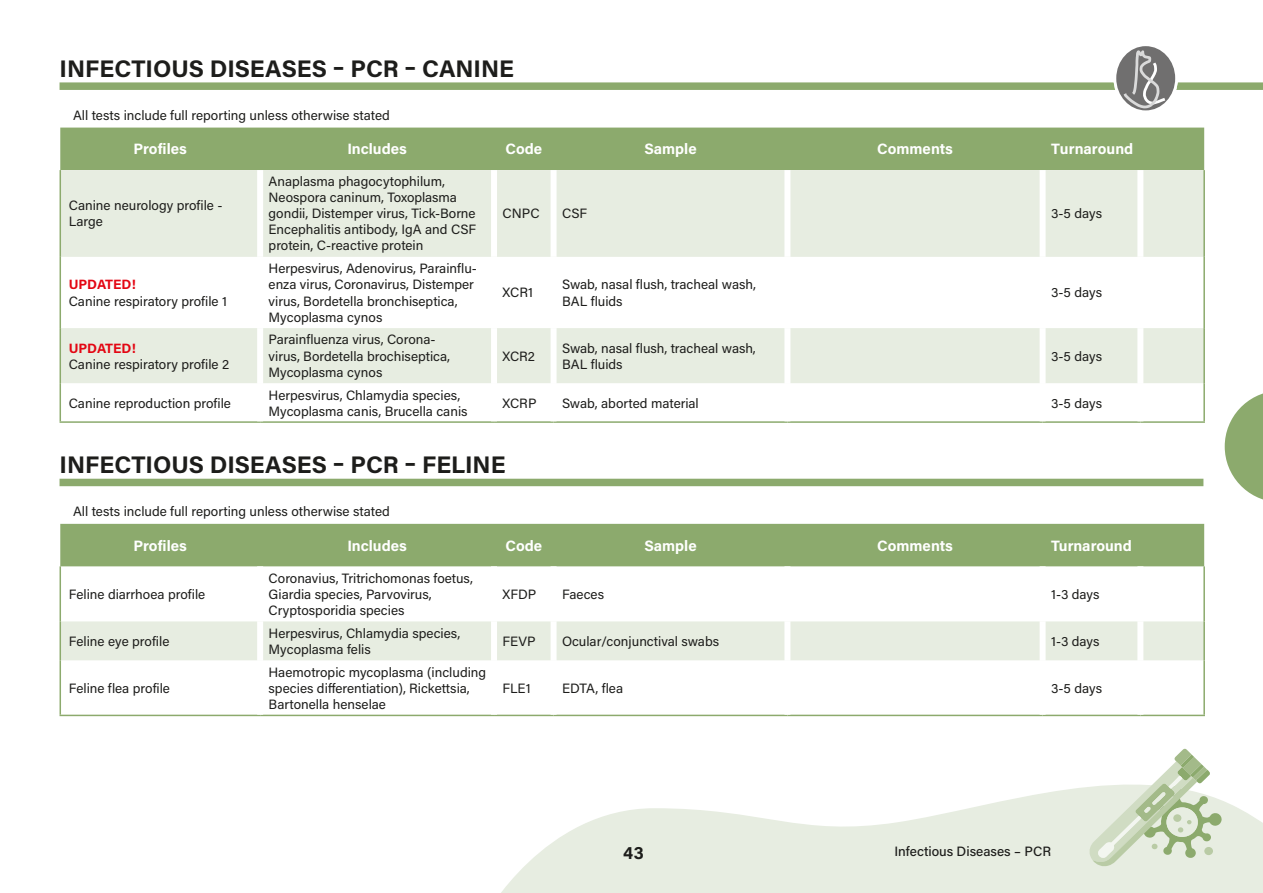
<style>
.page{position:relative;width:1263px;height:893px;background:#fff}
.page>*{position:absolute;margin:0;border:0;box-sizing:border-box;transform-origin:0 0}
.t1{font:700 24px "Acumin Pro";color:#1d1d1b}
.t2{font:700 18px "Acumin Pro";color:#1d1d1b}
.t3{font:700 15px "Acumin Pro";color:#fff}
.t4{font:13.5px/16.2px "Acumin Pro";color:#1d1d1b}
.t5{font:500 13.5px "Acumin Pro";color:#1d1d1b}
.t6{font:700 13.5px "Acumin Pro";letter-spacing:-.005em;color:#e30613}
</style>
<div class="page">
<svg style="left:501px;top:787px;width:762px;height:106px;fill:#e7ede1"></svg>
<svg style="left:1225px;top:393px;width:38px;height:107px"></svg>
<div style="left:60px;top:128px;width:1144px;height:42px;background:#8caa6d"></div>
<svg style="left:61px;top:170px;width:1142px;height:213px;fill:#e7ede1"></svg>
<hr style="left:60px;top:421px;width:200px;height:2px;background:#8caa6d">
<hr style="left:260px;top:421px;width:234px;height:2px;background:#8caa6d">
<hr style="left:494px;top:421px;width:60px;height:2px;background:#8caa6d">
<hr style="left:554px;top:421px;width:233px;height:2px;background:#8caa6d">
<hr style="left:787px;top:421px;width:255px;height:2px;background:#8caa6d">
<hr style="left:1042px;top:421px;width:98px;height:2px;background:#8caa6d">
<hr style="left:1140px;top:421px;width:65px;height:2px;background:#8caa6d">
<div style="left:257px;top:170px;width:6px;height:87px;background:#fff"></div>
<div style="left:491px;top:170px;width:6px;height:87px;background:#fff"></div>
<div style="left:551px;top:170px;width:6px;height:87px;background:#fff"></div>
<div style="left:784px;top:170px;width:6px;height:87px;background:#fff"></div>
<div style="left:1039px;top:170px;width:6px;height:87px;background:#fff"></div>
<div style="left:1137px;top:170px;width:6px;height:87px;background:#fff"></div>
<div style="left:257px;top:257px;width:6px;height:71px;background:#fff"></div>
<div style="left:491px;top:257px;width:6px;height:71px;background:#fff"></div>
<div style="left:551px;top:257px;width:6px;height:71px;background:#fff"></div>
<div style="left:784px;top:257px;width:6px;height:71px;background:#fff"></div>
<div style="left:1039px;top:257px;width:6px;height:71px;background:#fff"></div>
<div style="left:1137px;top:257px;width:6px;height:71px;background:#fff"></div>
<div style="left:257px;top:328px;width:6px;height:55px;background:#fff"></div>
<div style="left:491px;top:328px;width:6px;height:55px;background:#fff"></div>
<div style="left:551px;top:328px;width:6px;height:55px;background:#fff"></div>
<div style="left:784px;top:328px;width:6px;height:55px;background:#fff"></div>
<div style="left:1039px;top:328px;width:6px;height:55px;background:#fff"></div>
<div style="left:1137px;top:328px;width:6px;height:55px;background:#fff"></div>
<hr style="left:60px;top:170px;width:1px;height:87px;background:#8caa6d">
<hr style="left:1203px;top:170px;width:2px;height:87px;background:#8caa6d">
<hr style="left:60px;top:257px;width:1px;height:71px;background:#8caa6d">
<hr style="left:1203px;top:257px;width:2px;height:71px;background:#8caa6d">
<hr style="left:60px;top:328px;width:1px;height:55px;background:#8caa6d">
<hr style="left:1203px;top:328px;width:2px;height:55px;background:#8caa6d">
<hr style="left:60px;top:383px;width:1px;height:38px;background:#8caa6d">
<hr style="left:1203px;top:383px;width:2px;height:38px;background:#8caa6d">
<div style="left:60px;top:524px;width:1144px;height:42px;background:#8caa6d"></div>
<div style="left:61px;top:621px;width:1142px;height:39px;background:#e7ede1"></div>
<hr style="left:60px;top:715px;width:200px;height:1px;background:#8caa6d">
<hr style="left:260px;top:715px;width:234px;height:1px;background:#8caa6d">
<hr style="left:494px;top:715px;width:60px;height:1px;background:#8caa6d">
<hr style="left:554px;top:715px;width:233px;height:1px;background:#8caa6d">
<hr style="left:787px;top:715px;width:255px;height:1px;background:#8caa6d">
<hr style="left:1042px;top:715px;width:98px;height:1px;background:#8caa6d">
<hr style="left:1140px;top:715px;width:65px;height:1px;background:#8caa6d">
<div style="left:257px;top:621px;width:6px;height:39px;background:#fff"></div>
<div style="left:491px;top:621px;width:6px;height:39px;background:#fff"></div>
<div style="left:551px;top:621px;width:6px;height:39px;background:#fff"></div>
<div style="left:784px;top:621px;width:6px;height:39px;background:#fff"></div>
<div style="left:1039px;top:621px;width:6px;height:39px;background:#fff"></div>
<div style="left:1137px;top:621px;width:6px;height:39px;background:#fff"></div>
<hr style="left:60px;top:566px;width:1px;height:55px;background:#8caa6d">
<hr style="left:1203px;top:566px;width:2px;height:55px;background:#8caa6d">
<hr style="left:60px;top:621px;width:1px;height:39px;background:#8caa6d">
<hr style="left:1203px;top:621px;width:2px;height:39px;background:#8caa6d">
<hr style="left:60px;top:660px;width:1px;height:55px;background:#8caa6d">
<hr style="left:1203px;top:660px;width:2px;height:55px;background:#8caa6d">
<div style="left:60px;top:82px;width:1203px;height:8px;background:#8caa6d"></div>
<div style="left:60px;top:479px;width:1143px;height:7px;background:#8caa6d"></div>
<svg style="left:1089px;top:748px;width:133px;height:118px"></svg>
<div style="left:1113px;top:43px;width:65px;height:70px;background:#fff;border-radius:50%"></div>
<div style="left:1116px;top:46px;width:59px;height:64px;background:#706f6f;border-radius:50%"></div>
<svg style="left:1124px;top:50px;width:41px;height:58px"></svg>
<h1 class="t1" style="left:60px;top:52px;width:456px">INFECTIOUS DISEASES – PCR – CANINE</h1>
<p class="t4" style="left:73px;top:106px;width:318px">All tests include full reporting unless otherwise stated</p>
<p class="t3" style="left:134px;top:139px;width:55px">Profiles</p>
<p class="t3" style="left:347px;top:139px;width:61px">Includes</p>
<p class="t3" style="left:505px;top:139px;width:38px">Code</p>
<p class="t3" style="left:644px;top:139px;width:54px">Sample</p>
<p class="t3" style="left:877px;top:139px;width:77px">Comments</p>
<p class="t3" style="left:1051px;top:139px;width:84px">Turnaround</p>
<p class="t4" style="left:69px;top:197px;width:155px">Canine neurology profile -<br>Large</p>
<p class="t6" style="left:69px;top:275px;width:69px">UPDATED!</p>
<p class="t4" style="left:69px;top:292px;width:160px">Canine respiratory profile 1</p>
<p class="t6" style="left:69px;top:338px;width:69px">UPDATED!</p>
<p class="t4" style="left:69px;top:355px;width:162px">Canine respiratory profile 2</p>
<p class="t4" style="left:269px;top:172px;width:209px">Anaplasma phagocytophilum,<br>Neospora caninum, Toxoplasma gondii, Distemper virus, Tick-Borne<br>Encephalitis antibody, IgA and CSF protein, C-reactive protein</p>
<p class="t4" style="left:269px;top:260px;width:210px">Herpesvirus, Adenovirus, Parainflu&shy;enza virus, Coronavirus, Distemper virus, Bordetella bronchiseptica,<br>Mycoplasma cynos</p>
<p class="t4" style="left:269px;top:331px;width:183px">Parainfluenza virus, Corona&shy;virus, Bordetella brochiseptica,<br>Mycoplasma cynos</p>
<p class="t4" style="left:502px;top:205px;width:39px">CNPC</p>
<p class="t4" style="left:562px;top:205px;width:27px">CSF</p>
<p class="t4" style="left:1051px;top:205px;width:52px">3-5 days</p>
<p class="t4" style="left:502px;top:284px;width:32px">XCR1</p>
<p class="t4" style="left:562px;top:276px;width:195px">Swab, nasal flush, tracheal wash,<br>BAL fluids</p>
<p class="t4" style="left:1051px;top:284px;width:52px">3-5 days</p>
<p class="t4" style="left:502px;top:347px;width:34px">XCR2</p>
<p class="t4" style="left:562px;top:339px;width:195px">Swab, nasal flush, tracheal wash,<br>BAL fluids</p>
<p class="t4" style="left:1051px;top:347px;width:52px">3-5 days</p>
<p class="t4" style="left:69px;top:394px;width:164px">Canine reproduction profile</p>
<p class="t4" style="left:269px;top:386px;width:200px">Herpesvirus, Chlamydia species,<br>Mycoplasma canis, Brucella canis</p>
<p class="t4" style="left:502px;top:394px;width:36px">XCRP</p>
<p class="t4" style="left:562px;top:394px;width:138px">Swab, aborted material</p>
<p class="t4" style="left:1051px;top:394px;width:52px">3-5 days</p>
<h1 class="t1" style="left:60px;top:448px;width:448px">INFECTIOUS DISEASES – PCR – FELINE</h1>
<p class="t4" style="left:73px;top:503px;width:318px">All tests include full reporting unless otherwise stated</p>
<p class="t3" style="left:134px;top:535px;width:55px">Profiles</p>
<p class="t3" style="left:347px;top:535px;width:61px">Includes</p>
<p class="t3" style="left:505px;top:535px;width:38px">Code</p>
<p class="t3" style="left:644px;top:535px;width:54px">Sample</p>
<p class="t3" style="left:877px;top:535px;width:77px">Comments</p>
<p class="t3" style="left:1051px;top:535px;width:82px">Turnaround</p>
<p class="t4" style="left:69px;top:585px;width:138px">Feline diarrhoea profile</p>
<p class="t4" style="left:269px;top:569px;width:206px">Coronavius, Tritrichomonas foetus,<br>Giardia species, Parvovirus,<br>Cryptosporidia species</p>
<p class="t4" style="left:502px;top:585px;width:35px">XFDP</p>
<p class="t4" style="left:562px;top:585px;width:44px">Faeces</p>
<p class="t4" style="left:1051px;top:585px;width:50px">1-3 days</p>
<p class="t4" style="left:69px;top:632px;width:102px">Feline eye profile</p>
<p class="t4" style="left:269px;top:624px;width:193px">Herpesvirus, Chlamydia species,<br>Mycoplasma felis</p>
<p class="t4" style="left:502px;top:632px;width:35px">FEVP</p>
<p class="t4" style="left:562px;top:632px;width:159px">Ocular/conjunctival swabs</p>
<p class="t4" style="left:1051px;top:632px;width:50px">1-3 days</p>
<p class="t4" style="left:69px;top:679px;width:103px">Feline flea profile</p>
<p class="t4" style="left:269px;top:663px;width:219px">Haemotropic mycoplasma (including species differentiation), Rickettsia,<br>Bartonella henselae</p>
<p class="t4" style="left:502px;top:679px;width:30px">FLE1</p>
<p class="t4" style="left:562px;top:679px;width:63px">EDTA, flea</p>
<p class="t4" style="left:1051px;top:679px;width:52px">3-5 days</p>
<h2 class="t2" style="left:623px;top:840px;width:22px">43</h2>
<p class="t5" style="left:894px;top:842px;width:158px">Infectious Diseases – PCR</p>
</div>
